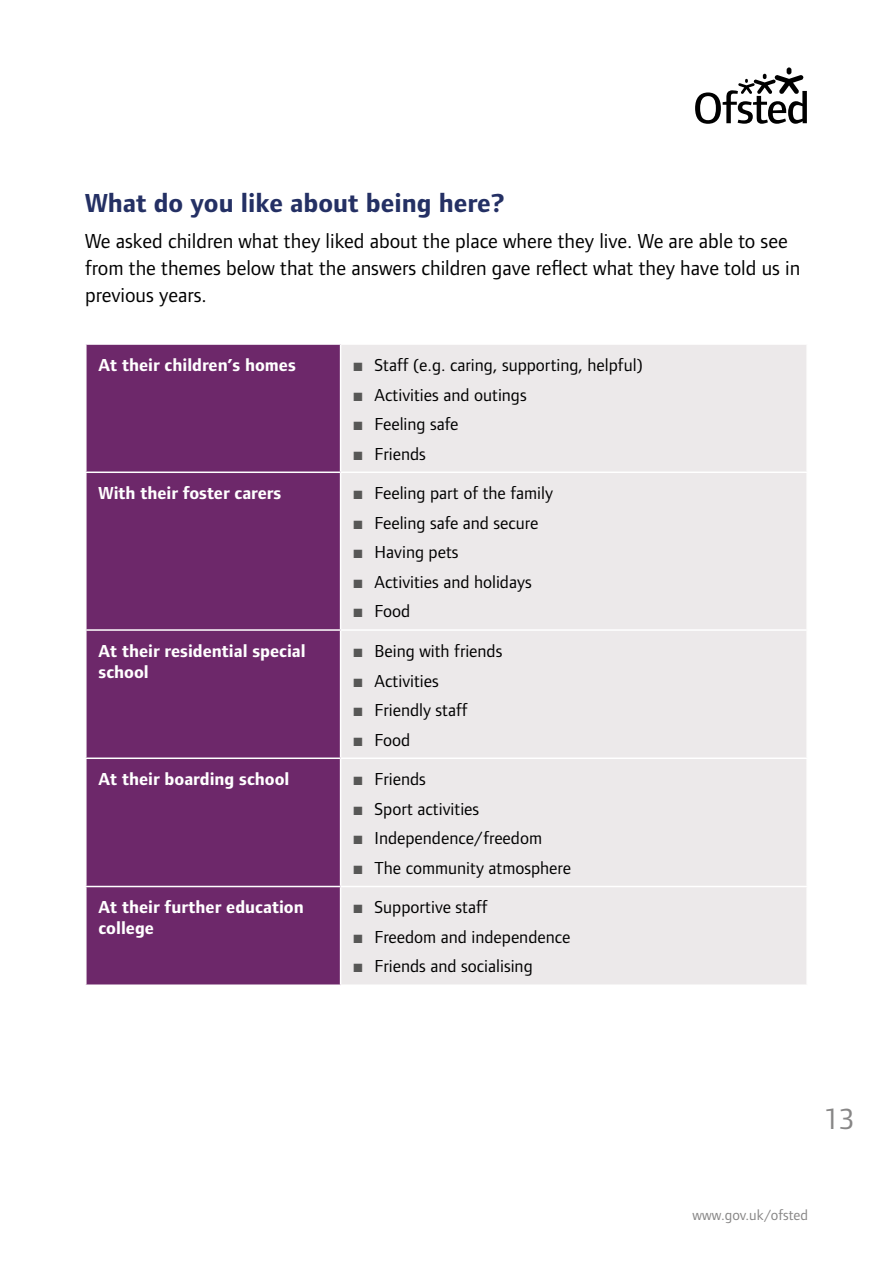
<style>
.page{position:relative;width:893px;height:1263px;background:#fff}
.page>*{position:absolute;margin:0;border:0;box-sizing:border-box;transform-origin:0 0}
.t1{font:30px "Foundry Form Sans";color:#878686}
.t2{font:700 27px "Foundry Form Sans";color:#243064}
._10_BODY_TEXT{font:21px/27px "Foundry Form Sans";color:#000}
.t3{font:18px "Foundry Form Sans";color:#000}
._10_BODY_TEXT-2{font:700 18px/21px "Foundry Form Sans";color:#fff}
.t4{font:15px "Foundry Form Sans Book 3";color:#878686}
</style>
<div class="page">
<svg style="left:695px;top:67px;width:112px;height:57px"></svg>
<div style="left:87px;top:345px;width:253px;height:639px;background:#6d286a"></div>
<div style="left:341px;top:345px;width:465px;height:639px;background:#ece9ea"></div>
<hr style="left:85px;top:471px;width:256px;height:2px;background:#fff">
<hr style="left:341px;top:471px;width:467px;height:2px;background:#fff">
<hr style="left:85px;top:629px;width:256px;height:2px;background:#fff">
<hr style="left:341px;top:629px;width:467px;height:2px;background:#fff">
<hr style="left:85px;top:757px;width:256px;height:2px;background:#fff">
<hr style="left:341px;top:757px;width:467px;height:2px;background:#fff">
<hr style="left:85px;top:886px;width:256px;height:1px;background:#fff">
<hr style="left:341px;top:886px;width:467px;height:1px;background:#fff">
<svg style="left:354px;top:363px;width:8px;height:8px"></svg>
<svg style="left:354px;top:392px;width:8px;height:8px"></svg>
<svg style="left:354px;top:422px;width:8px;height:8px"></svg>
<svg style="left:354px;top:451px;width:8px;height:8px"></svg>
<svg style="left:354px;top:491px;width:8px;height:8px"></svg>
<svg style="left:354px;top:520px;width:8px;height:9px"></svg>
<svg style="left:354px;top:550px;width:8px;height:8px"></svg>
<svg style="left:354px;top:579px;width:8px;height:9px"></svg>
<svg style="left:354px;top:609px;width:8px;height:8px"></svg>
<svg style="left:354px;top:648px;width:8px;height:9px"></svg>
<svg style="left:354px;top:678px;width:8px;height:8px"></svg>
<svg style="left:354px;top:707px;width:8px;height:9px"></svg>
<svg style="left:354px;top:737px;width:8px;height:8px"></svg>
<svg style="left:354px;top:777px;width:8px;height:8px"></svg>
<svg style="left:354px;top:806px;width:8px;height:9px"></svg>
<svg style="left:354px;top:836px;width:8px;height:8px"></svg>
<svg style="left:354px;top:865px;width:8px;height:9px"></svg>
<svg style="left:354px;top:905px;width:8px;height:8px"></svg>
<svg style="left:354px;top:934px;width:8px;height:9px"></svg>
<svg style="left:354px;top:964px;width:8px;height:8px"></svg>
<h2 class="t2" style="left:85px;top:188px;width:421px">What do you like about being here?</h2>
<p class="_10_BODY_TEXT" style="left:85px;top:227px;width:717px">We asked children what they liked about the place where they live. We are able to see from the themes below that the answers children gave reflect what they have told us in previous years.</p>
<p class="_10_BODY_TEXT-2" style="left:99px;top:354px;width:199px">At their children’s homes</p>
<p class="t3" style="left:375px;top:355px;width:270px">Staff (e.g. caring, supporting, helpful)</p>
<p class="t3" style="left:375px;top:384px;width:154px">Activities and outings</p>
<p class="t3" style="left:375px;top:414px;width:85px">Feeling safe</p>
<p class="t3" style="left:375px;top:443px;width:53px">Friends</p>
<p class="_10_BODY_TEXT-2" style="left:99px;top:482px;width:184px">With their foster carers</p>
<p class="t3" style="left:375px;top:483px;width:180px">Feeling part of the family</p>
<p class="t3" style="left:375px;top:513px;width:165px">Feeling safe and secure</p>
<p class="t3" style="left:375px;top:542px;width:85px">Having pets</p>
<p class="t3" style="left:375px;top:572px;width:159px">Activities and holidays</p>
<p class="t3" style="left:375px;top:601px;width:37px">Food</p>
<p class="_10_BODY_TEXT-2" style="left:99px;top:640px;width:209px">At their residential special school</p>
<p class="t3" style="left:375px;top:641px;width:129px">Being with friends</p>
<p class="t3" style="left:375px;top:670px;width:66px">Activities</p>
<p class="t3" style="left:375px;top:700px;width:95px">Friendly staff</p>
<p class="t3" style="left:375px;top:729px;width:37px">Food</p>
<p class="_10_BODY_TEXT-2" style="left:99px;top:768px;width:192px">At their boarding school</p>
<p class="t3" style="left:375px;top:769px;width:53px">Friends</p>
<p class="t3" style="left:375px;top:799px;width:106px">Sport activities</p>
<p class="t3" style="left:375px;top:828px;width:169px">Independence/freedom</p>
<p class="t3" style="left:375px;top:858px;width:198px">The community atmosphere</p>
<p class="_10_BODY_TEXT-2" style="left:99px;top:897px;width:207px">At their further education college</p>
<p class="t3" style="left:375px;top:897px;width:115px">Supportive staff</p>
<p class="t3" style="left:375px;top:927px;width:197px">Freedom and independence</p>
<p class="t3" style="left:375px;top:956px;width:160px">Friends and socialising</p>
<h1 class="t1" style="left:824px;top:1102px;width:31px">13</h1>
<p class="t4" style="left:692px;top:1207px;width:117px">www.gov.uk/ofsted</p>
</div>
